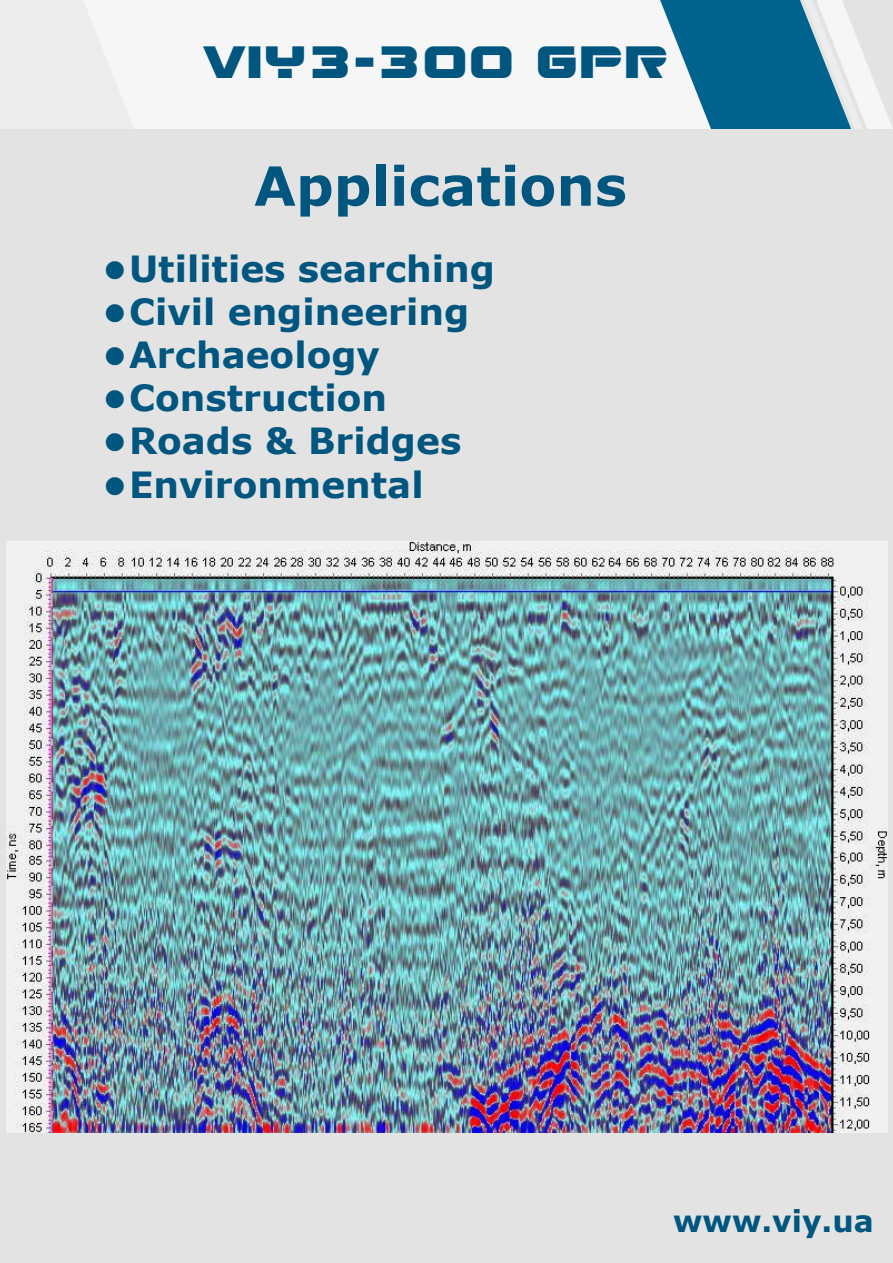
<style>
.page{position:relative;width:893px;height:1263px;background:#fff}
.page>*{position:absolute;margin:0;border:0;box-sizing:border-box;transform-origin:0 0}
.t1{font:700 54px "Verdana";color:#00567f}
.t2{font:45px "Aksent Normal";color:#00567f}
.t3{font:700 36px "Verdana";color:#00567f}
.t4{font:700 30px "Verdana";color:#00567f}
</style>
<div class="page">
<div style="left:1px;top:0;width:892px;height:1263px;background:#e3e3e3"></div>
<img style="left:7px;top:541px;width:881px;height:591px">
<div style="left:134px;top:0;width:526px;height:129px;background:#f6f6f6"></div>
<svg style="left:0;top:0;width:134px;height:129px"></svg>
<svg style="left:660px;top:0;width:233px;height:129px"></svg>
<p class="t2" style="left:203px;top:36px;width:468px">VIY3-300 GPR</p>
<h1 class="t1" style="left:254px;top:148px;width:374px">Applications</h1>
<p class="t3" style="left:102px;top:243px;width:394px">•Utilities searching</p>
<p class="t3" style="left:102px;top:286px;width:369px">•Civil engineering</p>
<p class="t3" style="left:102px;top:329px;width:279px">•Archaeology</p>
<p class="t3" style="left:102px;top:373px;width:286px">•Construction</p>
<p class="t3" style="left:102px;top:416px;width:361px">•Roads &amp; Bridges</p>
<p class="t3" style="left:102px;top:459px;width:323px">•Environmental</p>
<p class="t4" style="left:673px;top:1200px;width:202px">www.viy.ua</p>
</div>
